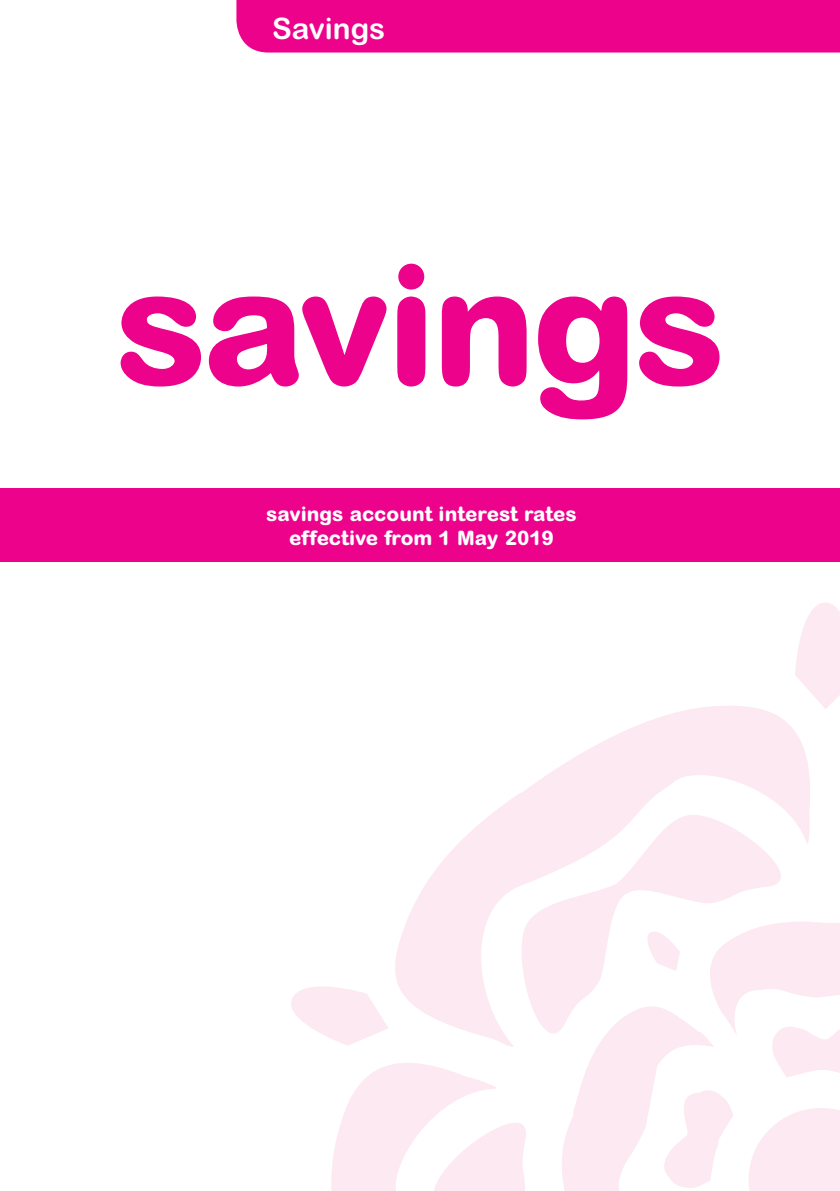
<style>
.page{position:relative;width:840px;height:1191px;background:#fff}
.page>*{position:absolute;margin:0;border:0;box-sizing:border-box;transform-origin:0 0}
.t1{font:800 166px "Arial Rounded MT Std";letter-spacing:-.03em;color:#ed028c}
.t2{font:700 29.6px "Arial Rounded MT Std";color:#fff}
.t3{font:800 20px "Arial Rounded MT Std";color:#fff}
</style>
<div class="page">
<div style="left:0;top:489px;width:839px;height:73px;background:#ed028c"></div>
<svg style="left:795px;top:603px;width:44px;height:106px"></svg>
<svg style="left:331px;top:1045px;width:88px;height:146px;fill:#fce9f1"></svg>
<svg style="left:291px;top:986px;width:92px;height:59px"></svg>
<svg style="left:383px;top:703px;width:433px;height:346px"></svg>
<svg style="left:419px;top:917px;width:420px;height:274px"></svg>
<div style="left:236px;top:0;width:603px;height:53px;background:#ed028c"></div>
<p class="t2" style="left:272px;top:11px;width:115px">Savings</p>
<p class="t1" style="left:114px;top:226px;width:613px">savings</p>
<p class="t3" style="left:266px;top:501px;width:312px">savings account interest rates</p>
<p class="t3" style="left:289px;top:525px;width:266px">effective from 1 May 2019</p>
</div>
